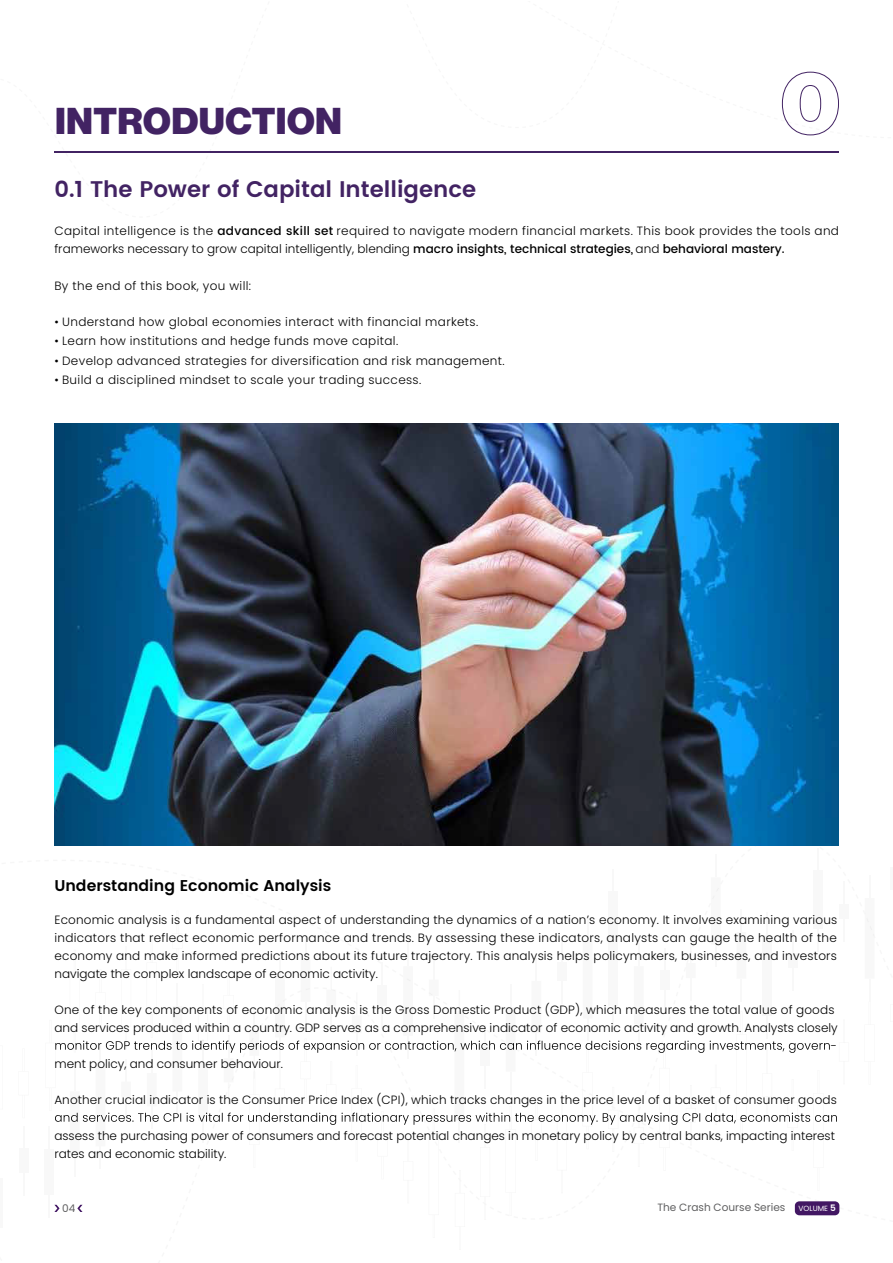
<style>
.page{position:relative;width:893px;height:1263px;background:#fff}
.page>*{position:absolute;margin:0;border:0;box-sizing:border-box;transform-origin:0 0}
.t1{font:900 36.6px "Neue Haas Display";letter-spacing:.01em;color:#422363}
.t2{font:600 22.65px "Poppins";color:#422363}
.t3{font:600 15.6px "Poppins";color:#000}
.t4{font:300 12px/18px "Poppins";letter-spacing:.01em;color:#000;text-align:justify}
.t5{font:300 12px/18px "Poppins";letter-spacing:.03em;color:#000}
.t6{font:10.5px "Poppins";color:#606061}
.s1{font-weight:500}
.s2{font-size:7.5px;color:#fff}
.s3{font-weight:600;font-size:8.85px;color:#fff}
</style>
<div class="page">
<svg style="left:54px;top:151px;width:565px;height:1px"></svg>
<svg style="left:782px;top:71px;width:57px;height:65px"></svg>
<hr style="left:54px;top:152px;width:785px;height:1px;background:#422363">
<svg style="left:54px;top:888px;width:820px;height:328px"></svg>
<div style="left:795px;top:1201px;width:44px;height:14px;background:#421763;border-radius:4px"></div>
<img style="left:54px;top:424px;width:785px;height:422px">
<h1 class="t1" style="left:55px;top:100px;width:288px">INTRODUCTION</h1>
<h2 class="t2" style="left:54px;top:172px;width:423px">0.1 The Power of Capital Intelligence</h2>
<p class="t5" style="left:54px;top:222px;width:786px">Capital intelligence is the <span class="s1">advanced skill set</span> required to navigate modern financial markets. This book provides the tools and frameworks necessary to grow capital intelligently, blending <span class="s1">macro insights, technical strategies,</span> and <span class="s1">behavioral mastery.</span></p>
<p class="t5" style="left:54px;top:277px;width:198px">By the end of this book, you will:</p>
<p class="t5" style="left:54px;top:313px;width:425px">• Understand how global economies interact with financial markets.</p>
<p class="t5" style="left:54px;top:332px;width:345px">• Learn how institutions and hedge funds move capital.</p>
<p class="t5" style="left:54px;top:352px;width:452px">• Develop advanced strategies for diversification and risk management.</p>
<p class="t5" style="left:54px;top:371px;width:368px">• Build a disciplined mindset to scale your trading success.</p>
<h3 class="t3" style="left:54px;top:873px;width:278px">Understanding Economic Analysis</h3>
<p class="t4" style="left:54px;top:910px;width:784px">Economic analysis is a fundamental aspect of understanding the dynamics of a nation’s economy. It involves examining various indicators that reflect economic performance and trends. By assessing these indicators, analysts can gauge the health of the economy and make informed predictions about its future trajectory. This analysis helps policymakers, businesses, and investors navigate the complex landscape of economic activity.</p>
<p class="t4" style="left:54px;top:1000px;width:781px">One of the key components of economic analysis is the Gross Domestic Product (GDP), which measures the total value of goods</p>
<p class="t4" style="left:54px;top:1018px;width:785px">and services produced within a country. GDP serves as a comprehensive indicator of economic activity and growth. Analysts closely</p>
<p class="t4" style="left:831px;top:1036px;width:8px">-</p>
<p class="t4" style="left:54px;top:1054px;width:230px">ment policy, and consumer behaviour.</p>
<p class="t4" style="left:54px;top:1090px;width:784px">Another crucial indicator is the Consumer Price Index (CPI), which tracks changes in the price level of a basket of consumer goods</p>
<p class="t4" style="left:54px;top:1126px;width:782px">assess the purchasing power of consumers and forecast potential changes in monetary policy by central banks, impacting interest rates and economic stability.</p>
<p class="t6" style="left:62px;top:1202px;width:15px">04</p>
<p class="t6" style="left:657px;top:1201px;width:180px">The Crash Course Series <span class="s2">VOLUME</span> <span class="s3">5</span></p>
</div>
